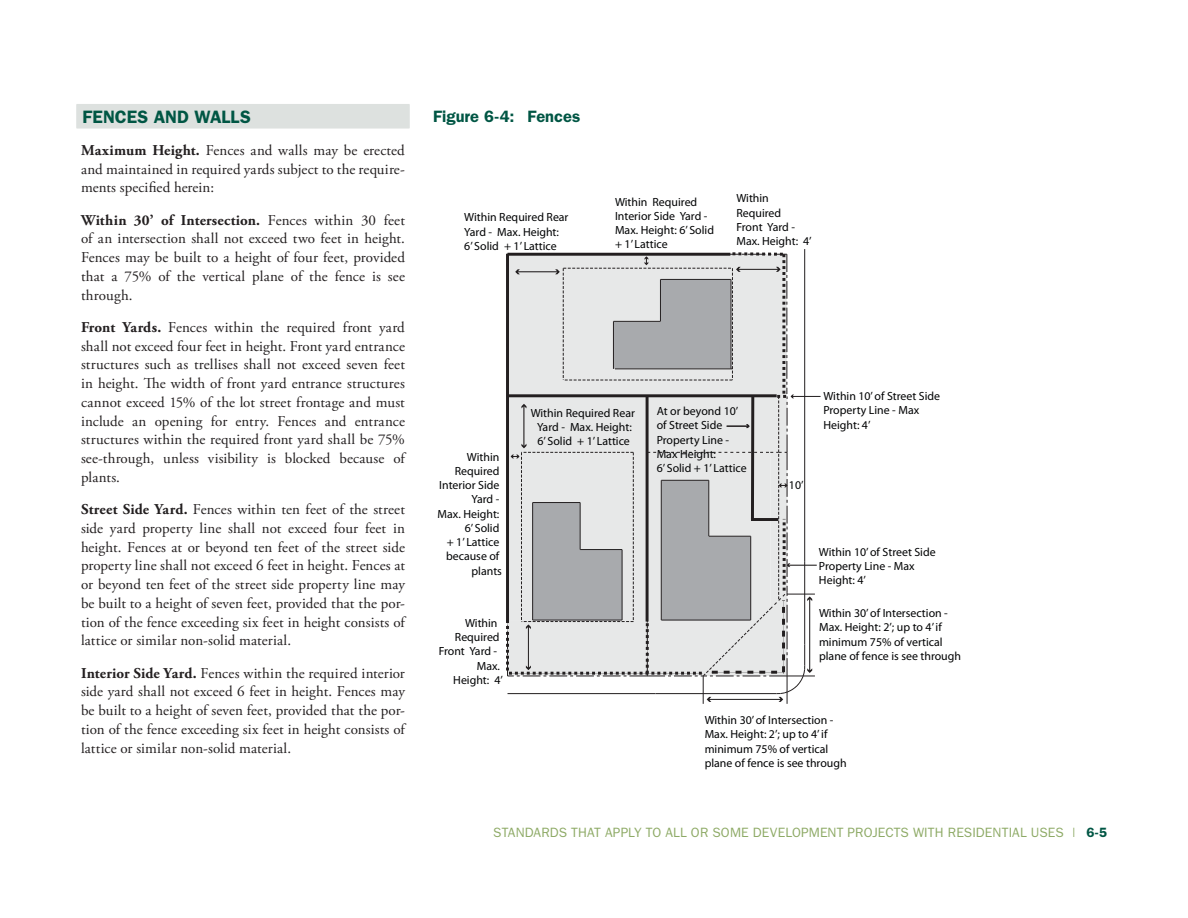
<style>
.page{position:relative;width:1188px;height:918px;background:#fff}
.page>*{position:absolute;margin:0;border:0;box-sizing:border-box;transform-origin:0 0}
.Head_3__No_Letter{font:600 18px "Franklin Gothic";letter-spacing:.005em;color:#005644}
.Figure_Title_3-3{font:600 16.5px "Franklin Gothic";color:#005644}
.Body{font:15px/18.8px "Adobe Garamond Pro";letter-spacing:.01em;color:#231f20;text-align:justify}
.t1{font:13.5px "Franklin Gothic";letter-spacing:.01em;color:#8eaa66}
.t2{font:11.85px/14.2px "Gill Sans Std";color:#010203}
.s1{font-weight:700}
.s2{font-weight:600;color:#005644}
</style>
<div class="page">
<div style="left:76px;top:104px;width:334px;height:24px;background:#dde1df"></div>
<div style="left:76px;top:105px;width:334px;height:24px;background:#dde1df"></div>
<hr style="left:804px;top:249px;width:1px;height:313px;background:#231f20">
<svg style="left:506px;top:252px;width:315px;height:452px;background:#bababb"></svg>
<hr style="left:751px;top:518px;width:27px;height:3px;background:#231f20">
<p class="Head_3__No_Letter" style="left:82px;top:106px;width:170px">FENCES AND WALLS</p>
<p class="Body" style="left:81px;top:141px;width:325px"><span class="s1">Maximum Height.</span> Fences and walls may be erected and maintained in required yards subject to the require&shy;ments specified herein:</p>
<p class="Body" style="left:81px;top:211px;width:326px"><span class="s1">Within 30’ of Intersection.</span> Fences within 30 feet of an intersection shall not exceed two feet in height.<br>Fences may be built to a height of four feet, provided that a 75% of the vertical plane of the fence is see through.</p>
<p class="Body" style="left:81px;top:318px;width:326px"><span class="s1">Front Yards.</span> Fences within the required front yard shall not exceed four feet in height. Front yard entrance structures such as trellises shall not exceed seven feet in height. The width of front yard entrance structures cannot exceed 15% of the lot street frontage and must include an opening for entry. Fences and entrance structures within the required front yard shall be 75% see-through, unless visibility is blocked because of plants.</p>
<p class="Body" style="left:81px;top:500px;width:325px"><span class="s1">Street Side Yard.</span> Fences within ten feet of the street side yard property line shall not exceed four feet in height. Fences at or beyond ten feet of the street side property line shall not exceed 6 feet in height. Fences at or beyond ten feet of the street side property line may be built to a height of seven feet, provided that the por&shy;tion of the fence exceeding six feet in height consists of lattice or similar non-solid material.</p>
<p class="Body" style="left:81px;top:664px;width:325px"><span class="s1">Interior Side Yard.</span> Fences within the required interior side yard shall not exceed 6 feet in height. Fences may be built to a height of seven feet, provided that the por&shy;tion of the fence exceeding six feet in height consists of lattice or similar non-solid material.</p>
<p class="Figure_Title_3-3" style="left:433px;top:107px;width:149px">Figure 6-4: Fences</p>
<p class="t2" style="left:464px;top:210px;width:106px">Within Required Rear<br>Yard - Max. Height:<br>6’ Solid + 1’ Lattice</p>
<p class="t2" style="left:615px;top:194px;width:101px">Within Required<br>Interior Side Yard -<br>Max. Height: 6’ Solid + 1’ Lattice</p>
<p class="t2" style="left:736px;top:191px;width:77px">Within<br>Required<br>Front Yard -<br>Max. Height: 4’</p>
<p class="t2" style="left:438px;top:449px;width:66px;text-align:right">Within<br>Required<br>Interior Side<br>Yard -<br>Max. Height:<br>6’ Solid<br>+ 1’ Lattice because of plants</p>
<p class="t2" style="left:465px;top:616px;width:34px">Within</p>
<p class="t2" style="left:455px;top:630px;width:46px">Required</p>
<p class="t2" style="left:439px;top:644px;width:60px">Front Yard -</p>
<p class="t2" style="left:477px;top:658px;width:25px">Max.</p>
<p class="t2" style="left:453px;top:673px;width:51px">Height: 4’</p>
<p class="t2" style="left:531px;top:405px;width:106px;text-align:center">Within Required Rear<br>Yard - Max. Height:<br>6’ Solid + 1’ Lattice</p>
<p class="t2" style="left:657px;top:404px;width:91px">At or beyond 10’ of Street Side<br>Property Line -<br>Max Height:<br>6’ Solid + 1’ Lattice</p>
<p class="t2" style="left:789px;top:478px;width:16px">10’</p>
<p class="t2" style="left:823px;top:389px;width:118px">Within 10’ of Street Side<br>Property Line - Max<br>Height: 4’</p>
<p class="t2" style="left:819px;top:545px;width:118px">Within 10’ of Street Side<br>Property Line - Max<br>Height: 4’</p>
<p class="t2" style="left:819px;top:606px;width:143px">Within 30’ of Intersection -<br>Max. Height: 2’; up to 4’ if minimum 75% of vertical plane of fence is see through</p>
<p class="t2" style="left:705px;top:713px;width:143px">Within 30’ of Intersection -<br>Max. Height: 2’; up to 4’ if minimum 75% of vertical plane of fence is see through</p>
<p class="t1" style="left:493px;top:825px;width:615px">STANDARDS THAT APPLY TO ALL OR SOME DEVELOPMENT PROJECTS WITH RESIDENTIAL USES | <span class="s2">6-5</span></p>
</div>
